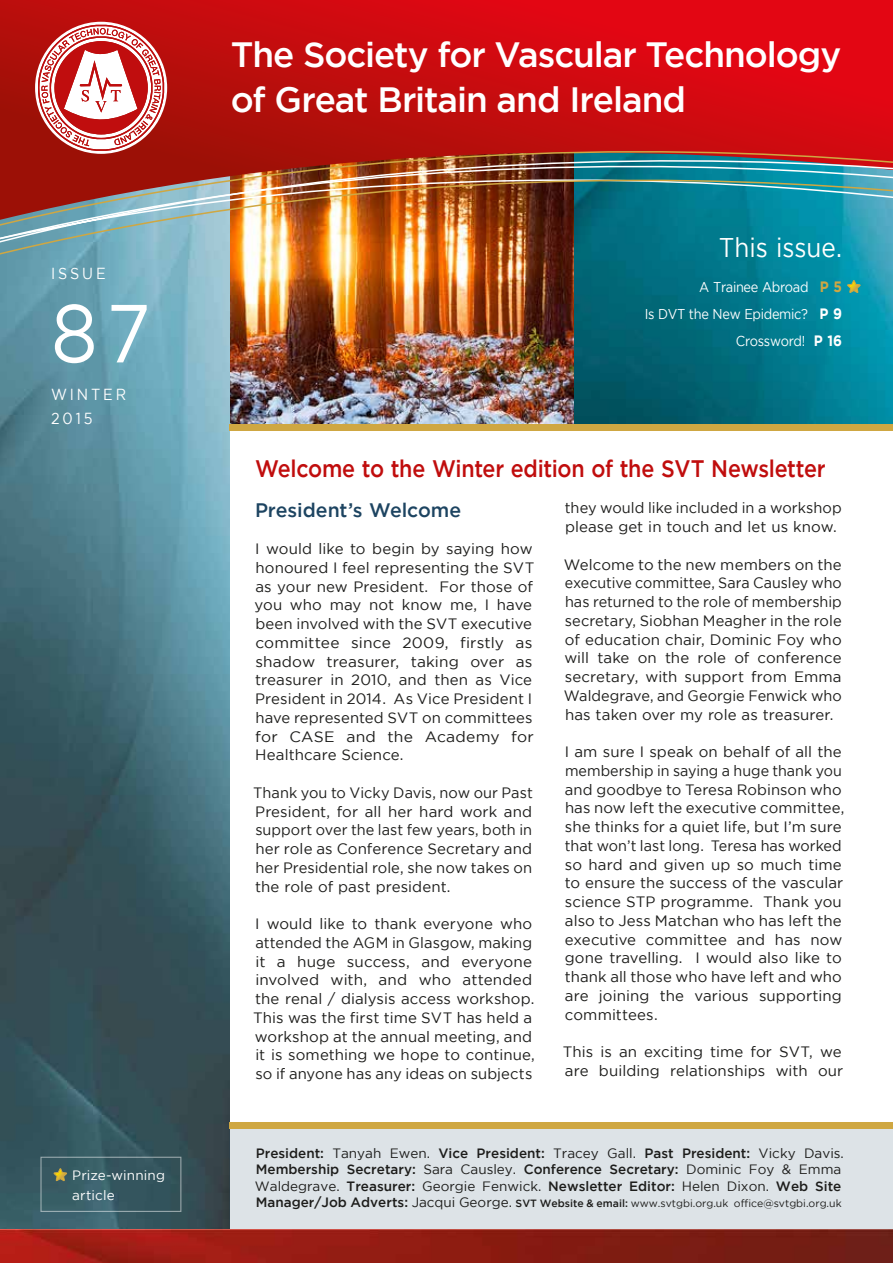
<style>
.page{position:relative;width:893px;height:1263px;background:#fff}
.page>*{position:absolute;margin:0;border:0;box-sizing:border-box;transform-origin:0 0}
.t1{font:82.2px "Gotham";color:#fff;scale:.9 1}
.t2{font:500 35.1px/45px "Gotham";letter-spacing:-.03em;color:#fff}
.t3{font:27px "Gotham";color:#fff;scale:.9 1}
.t4{font:500 23.85px "Gotham";letter-spacing:-.015em;color:#c00d0d;scale:.9 1}
.t5{font:500 19.5px "Gotham";letter-spacing:-.005em;color:#1d4461}
.t6{font:16.05px/24px "Gotham";letter-spacing:.2em;color:#fff;scale:.9 1}
.t7{font:15px/18.8px "Gotham";letter-spacing:.005em;color:#1d1d1b}
.t8{font:14.25px/27px "Gotham";letter-spacing:-.025em;color:#fff;text-align:right;scale:.9 1}
.t9{font:500 13.5px/16.5px "Gotham";color:#1d1d1b}
.t10{font:13.5px/19.5px "Gotham";letter-spacing:.01em;color:#fff}
.t11{font:10.5px "Gotham";color:#1d1d1b}
.s1{font-weight:700;font-size:15px;color:#cfa742}
.s2{font-weight:700;font-size:15px}
.s3{font-weight:400}
.s4{font-weight:500;font-size:13.5px}
.s5{font-size:13.5px}
.s6{font-weight:500}
</style>
<div class="page">
<img style="left:230px;top:274px;width:344px;height:150px">
<img style="left:0;top:274px;width:230px;height:955px">
<img style="left:574px;top:274px;width:319px;height:150px">
<div style="left:230px;top:1129px;width:663px;height:100px;background:#dde3e7"></div>
<img style="left:0;top:1229px;width:893px;height:34px">
<div style="left:230px;top:424px;width:663px;height:7px;background:#cfa742"></div>
<div style="left:230px;top:1123px;width:663px;height:6px;background:#cfa742"></div>
<svg style="left:0;top:0;width:893px;height:151px;background:#cb0a0f"></svg>
<svg style="left:35px;top:22px;width:132px;height:129px"></svg>
<img style="left:0;top:151px;width:893px;height:123px">
<svg style="left:54px;top:1168px;width:13px;height:13px"></svg>
<svg style="left:847px;top:279px;width:13px;height:14px"></svg>
<p class="t6" style="left:51px;top:261px;width:62px">ISSUE</p>
<h1 class="t1" style="left:51px;top:288px;width:112px">87</h1>
<p class="t6" style="left:51px;top:382px;width:85px">WINTER<br>2015</p>
<p class="t10" style="left:72px;top:1166px;width:94px">Prize-winning article</p>
<h2 class="t2" style="left:231px;top:31px;width:612px">The Society for Vascular Technology of Great Britain and Ireland</h2>
<h3 class="t3" style="left:719px;top:232px;width:138px">This issue.</h3>
<p class="t8" style="left:645px;top:274px;width:221px">A Trainee Abroad <span class="s1">P 5<br></span>Is DVT the New Epidemic? <span class="s2">P 9<br></span>Crossword! <span class="s2">P 16</span></p>
<h3 class="t4" style="left:255px;top:455px;width:635px">Welcome to the Winter edition of the SVT Newsletter</h3>
<h3 class="t5" style="left:255px;top:499px;width:208px">President’s Welcome</h3>
<p class="t7" style="left:255px;top:539px;width:281px">I would like to begin by saying how honoured I feel representing the SVT as your new President. For those of you who may not know me, I have been involved with the SVT executive committee since 2009, firstly as shadow treasurer, taking over as treasurer in 2010, and then as Vice<br>President in 2014. As Vice President I have represented SVT on committees for CASE and the Academy for<br>Healthcare Science.</p>
<p class="t7" style="left:253px;top:783px;width:281px;text-align:justify">Thank you to Vicky Davis, now our Past President, for all her hard work and support over the last few years, both in her role as Conference Secretary and her Presidential role, she now takes on the role of past president.</p>
<p class="t7" style="left:253px;top:914px;width:283px">I would like to thank everyone who attended the AGM in Glasgow, making it a huge success, and everyone involved with, and who attended the renal / dialysis access workshop.<br>This was the first time SVT has held a workshop at the annual meeting, and it is something we hope to continue, so if anyone has any ideas on subjects</p>
<p class="t7" style="left:565px;top:498px;width:278px">they would like included in a workshop please get in touch and let us know.</p>
<p class="t7" style="left:564px;top:555px;width:279px;text-align:justify">Welcome to the new members on the executive committee, Sara Causley who has returned to the role of membership secretary, Siobhan Meagher in the role of education chair, Dominic Foy who will take on the role of conference secretary, with support from Emma Waldegrave, and Georgie Fenwick who has taken over my role as treasurer.</p>
<p class="t7" style="left:565px;top:742px;width:281px">I am sure I speak on behalf of all the membership in saying a huge thank you and goodbye to Teresa Robinson who has now left the executive committee, she thinks for a quiet life, but I’m sure that won’t last long. Teresa has worked so hard and given up so much time to ensure the success of the vascular science STP programme. Thank you also to Jess Matchan who has left the executive committee and has now gone travelling. I would also like to thank all those who have left and who are joining the various supporting committees.</p>
<p class="t7" style="left:563px;top:1042px;width:282px">This is an exciting time for SVT, we are building relationships with our</p>
<p class="t9" style="left:255px;top:1144px;width:590px">President: <span class="s3">Tanyah Ewen.</span> Vice President: <span class="s3">Tracey Gall.</span> Past President: <span class="s3">Vicky Davis.<br></span>Membership Secretary: <span class="s3">Sara Causley.</span> Conference Secretary: <span class="s3">Dominic Foy &amp; Emma<br>Waldegrave.</span> Treasurer: <span class="s3">Georgie Fenwick.</span> Newsletter Editor: <span class="s3">Helen Dixon.</span> Web Site</p>
<p class="t11" style="left:256px;top:1198px;width:587px"><span class="s4">Manager/Job Adverts:</span> <span class="s5">Jacqui George.</span> <span class="s6">SVT Website &amp; email:</span> www.svtgbi.org.uk office@svtgbi.org.uk</p>
</div>
